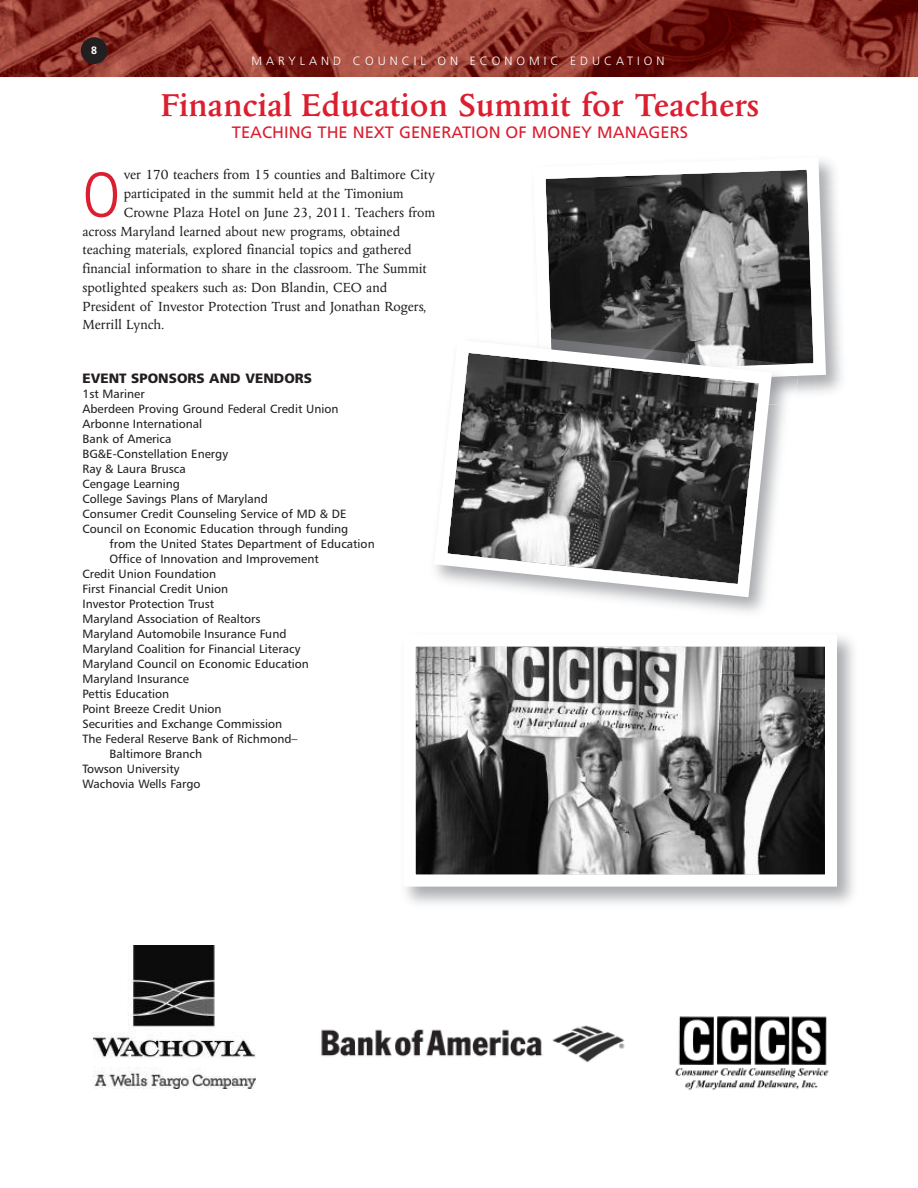
<style>
.page{position:relative;width:918px;height:1188px;background:#fff}
.page>*{position:absolute;margin:0;border:0;box-sizing:border-box;transform-origin:0 0}
.t1{font:300 condensed 63.75px "Frutiger";color:#db1e30}
.t2{font:600 36px "Columbus";color:#db1e30}
.t3{font:16.5px "Frutiger";color:#db1e30}
.t4{font:15px "Columbus";color:#231f20}
.t5{font:900 13.5px "Frutiger";color:#231f20}
.t6{font:12px "Humanist 777 BT Roman B";color:#231f20}
.t7{font:300 12px "Frutiger";letter-spacing:.335em;color:#fff}
.t8{font:700 10.65px "Frutiger";color:#fff}
</style>
<div class="page">
<img style="left:0;top:0;width:918px;height:76px">
<img style="left:675px;top:1016px;width:154px;height:75px">
<img style="left:94px;top:946px;width:162px;height:142px">
<img style="left:417px;top:647px;width:407px;height:227px">
<div style="left:404px;top:634px;width:433px;height:253px;border:12px solid #fff"></div>
<svg style="left:532px;top:157px;width:300px;height:234px"></svg>
<img style="left:532px;top:328px;width:263px;height:285px">
<img style="left:779px;top:337px;width:19px;height:76px">
<img style="left:779px;top:338px;width:20px;height:47px">
<img style="left:779px;top:339px;width:11px;height:33px">
<svg style="left:435px;top:333px;width:344px;height:271px"></svg>
<div style="left:81px;top:37px;width:27px;height:27px;background:#231f20;border-radius:50%"></div>
<img style="left:321px;top:1025px;width:304px;height:38px">
<p class="t8" style="left:91px;top:46px;width:7px">8</p>
<p class="t7" style="left:251px;top:56px;width:415px">MARYLAND COUNCIL ON ECONOMIC EDUCATION</p>
<h2 class="t2" style="left:160px;top:91px;width:600px">Financial Education Summit for Teachers</h2>
<h3 class="t3" style="left:232px;top:126px;width:458px">TEACHING THE NEXT GENERATION OF MONEY MANAGERS</h3>
<h1 class="t1" style="left:82px;top:169px;width:39px">O</h1>
<p class="t4" style="left:124px;top:169px;width:313px">ver 170 teachers from 15 counties and Baltimore City</p>
<p class="t4" style="left:124px;top:188px;width:281px">participated in the summit held at the Timonium</p>
<p class="t4" style="left:124px;top:207px;width:313px">Crowne Plaza Hotel on June 23, 2011. Teachers from</p>
<p class="t4" style="left:82px;top:225px;width:319px">across Maryland learned about new programs, obtained</p>
<p class="t4" style="left:83px;top:244px;width:331px">teaching materials, explored financial topics and gathered</p>
<p class="t4" style="left:82px;top:263px;width:346px">financial information to share in the classroom. The Summit</p>
<p class="t4" style="left:83px;top:282px;width:306px">spotlighted speakers such as: Don Blandin, CEO and</p>
<p class="t4" style="left:83px;top:300px;width:346px">President of Investor Protection Trust and Jonathan Rogers,</p>
<p class="t4" style="left:83px;top:319px;width:84px">Merrill Lynch.</p>
<p class="t5" style="left:82px;top:373px;width:231px">EVENT SPONSORS AND VENDORS</p>
<p class="t6" style="left:82px;top:389px;width:64px">1st Mariner</p>
<p class="t6" style="left:82px;top:404px;width:258px">Aberdeen Proving Ground Federal Credit Union</p>
<p class="t6" style="left:82px;top:419px;width:121px">Arbonne International</p>
<p class="t6" style="left:82px;top:434px;width:91px">Bank of America</p>
<p class="t6" style="left:82px;top:449px;width:147px">BG&amp;E-Constellation Energy</p>
<p class="t6" style="left:82px;top:464px;width:105px">Ray &amp; Laura Brusca</p>
<p class="t6" style="left:83px;top:479px;width:99px">Cengage Learning</p>
<p class="t6" style="left:83px;top:494px;width:187px">College Savings Plans of Maryland</p>
<p class="t6" style="left:83px;top:509px;width:265px">Consumer Credit Counseling Service of MD &amp; DE</p>
<p class="t6" style="left:83px;top:524px;width:267px">Council on Economic Education through funding</p>
<p class="t6" style="left:110px;top:539px;width:267px">from the United States Department of Education</p>
<p class="t6" style="left:110px;top:554px;width:211px">Office of Innovation and Improvement</p>
<p class="t6" style="left:83px;top:569px;width:135px">Credit Union Foundation</p>
<p class="t6" style="left:83px;top:584px;width:147px">First Financial Credit Union</p>
<p class="t6" style="left:83px;top:599px;width:133px">Investor Protection Trust</p>
<p class="t6" style="left:83px;top:614px;width:180px">Maryland Association of Realtors</p>
<p class="t6" style="left:83px;top:629px;width:206px">Maryland Automobile Insurance Fund</p>
<p class="t6" style="left:83px;top:644px;width:219px">Maryland Coalition for Financial Literacy</p>
<p class="t6" style="left:83px;top:659px;width:228px">Maryland Council on Economic Education</p>
<p class="t6" style="left:83px;top:674px;width:108px">Maryland Insurance</p>
<p class="t6" style="left:83px;top:689px;width:88px">Pettis Education</p>
<p class="t6" style="left:83px;top:704px;width:141px">Point Breeze Credit Union</p>
<p class="t6" style="left:83px;top:719px;width:201px">Securities and Exchange Commission</p>
<p class="t6" style="left:83px;top:734px;width:217px">The Federal Reserve Bank of Richmond–</p>
<p class="t6" style="left:110px;top:749px;width:94px">Baltimore Branch</p>
<p class="t6" style="left:83px;top:764px;width:98px">Towson University</p>
<p class="t6" style="left:83px;top:779px;width:120px">Wachovia Wells Fargo</p>
</div>
